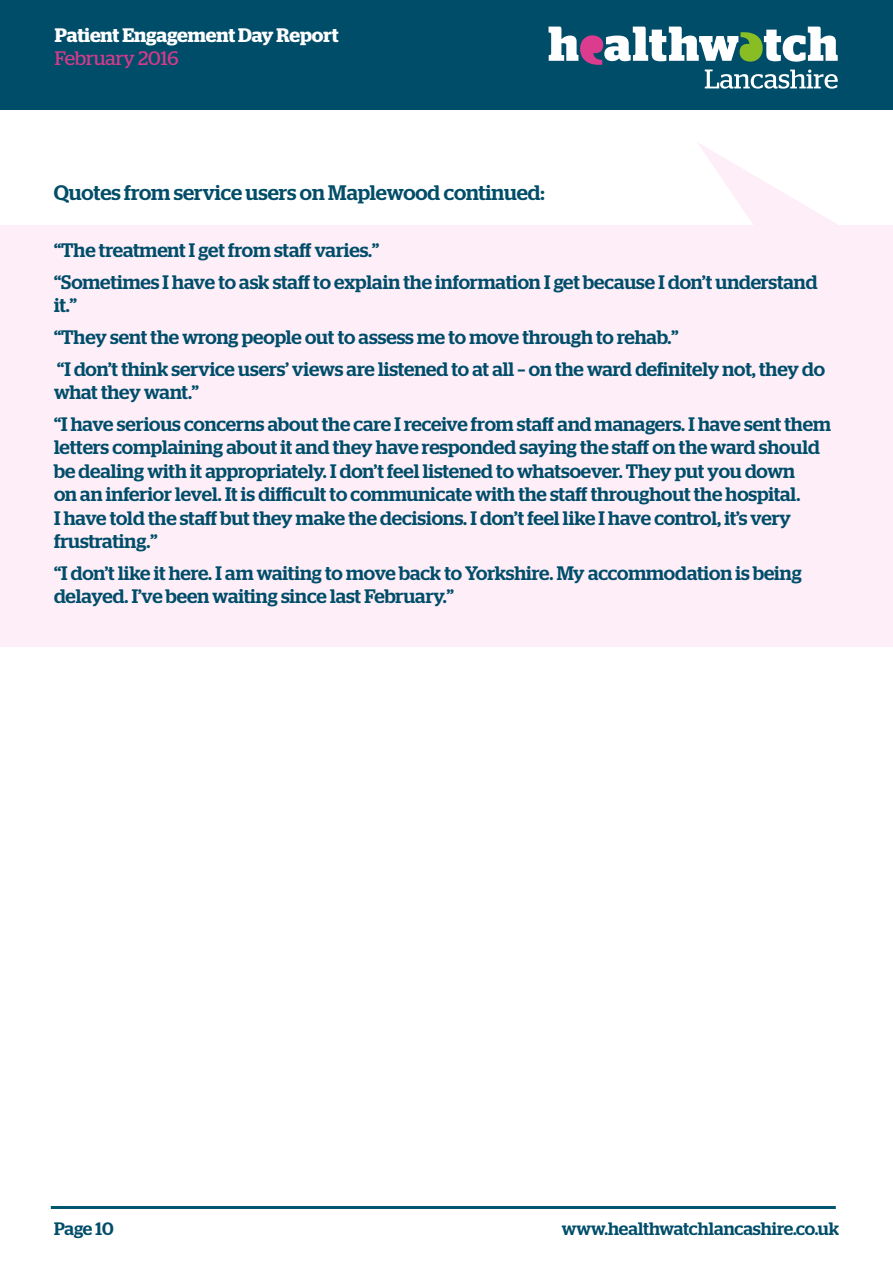
<style>
.page{position:relative;width:893px;height:1263px;background:#fff}
.page>*{position:absolute;margin:0;border:0;box-sizing:border-box;transform-origin:0 0}
.t1{font:500 21px "Stag";letter-spacing:-.005em;color:#024d68}
.t2{font:500 19.5px/23.4px "Stag";letter-spacing:-.005em;color:#004d6a}
.t3{font:600 19.5px "Stag";letter-spacing:-.005em;color:#fff}
.t4{font:19.5px "Stag";color:#d43a8a}
.t5{font:500 18px "Stag";color:#004d6a}
</style>
<div class="page">
<div style="left:0;top:0;width:893px;height:110px;background:#004d6a"></div>
<svg style="left:549px;top:27px;width:289px;height:62px"></svg>
<hr style="left:51px;top:1206px;width:785px;height:3px;background:#00556f">
<svg style="left:697px;top:142px;width:141px;height:83px"></svg>
<div style="left:0;top:225px;width:893px;height:421px;background:#fdeef7"></div>
<p class="t3" style="left:55px;top:23px;width:285px">Patient Engagement Day Report</p>
<p class="t4" style="left:55px;top:47px;width:125px">February 2016</p>
<p class="t1" style="left:54px;top:180px;width:493px">Quotes from service users on Maplewood continued:</p>
<p class="t2" style="left:54px;top:234px;width:765px;line-height:32px">“The treatment I get from staff varies.”<br>“Sometimes I have to ask staff to explain the information I get because I don’t understand</p>
<p class="t2" style="left:54px;top:289px;width:773px;line-height:32px">it.”<br>“They sent the wrong people out to assess me to move through to rehab.”<br>“I don’t think service users’ views are listened to at all – on the ward definitely not, they do</p>
<p class="t2" style="left:54px;top:376px;width:778px;line-height:32px">what they want.”<br>“I have serious concerns about the care I receive from staff and managers. I have sent them</p>
<p class="t2" style="left:54px;top:436px;width:767px">letters complaining about it and they have responded saying the staff on the ward should be dealing with it appropriately. I don’t feel listened to whatsoever. They put you down on an inferior level. It is difficult to communicate with the staff throughout the hospital.<br>I have told the staff but they make the decisions. I don’t feel like I have control, it’s very frustrating.”</p>
<p class="t2" style="left:54px;top:561px;width:749px">“I don’t like it here. I am waiting to move back to Yorkshire. My accommodation is being delayed. I’ve been waiting since last February.”</p>
<p class="t5" style="left:54px;top:1218px;width:61px">Page 10</p>
<p class="t5" style="left:562px;top:1218px;width:279px">www.healthwatchlancashire.co.uk</p>
</div>
